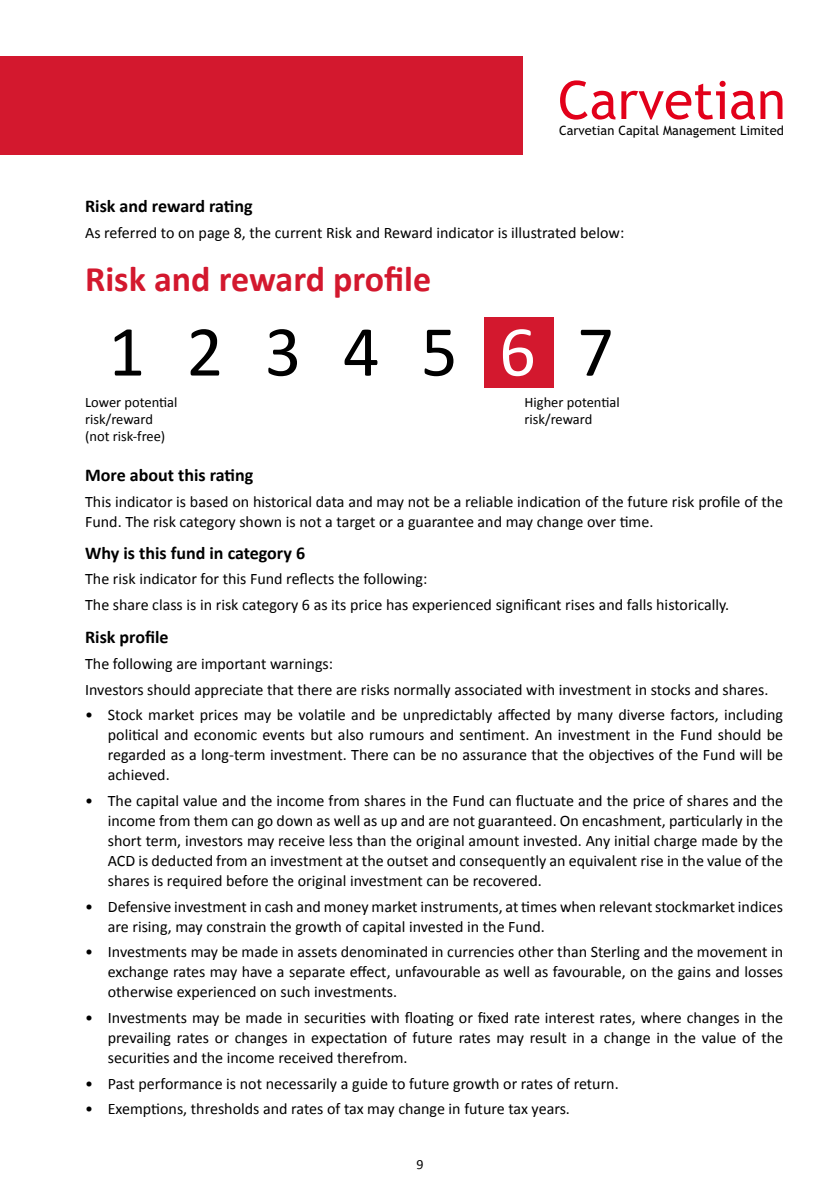
<style>
.page{position:relative;width:840px;height:1191px;background:#fff}
.page>*{position:absolute;margin:0;border:0;box-sizing:border-box;transform-origin:0 0}
.t1{font:72.4px "Calibri";color:#000}
.t2{font:53px "Trebuchet MS";color:#e2001a}
.t3{font:700 36px "Calibri";color:#d3182e}
.t4{font:700 18px "Calibri";color:#000}
.t5{font:16px/20px "Calibri";color:#000}
.t6{font:14.4px "Calibri";color:#000}
.t7{font:14px "Calibri";color:#000}
.t8{font:12.8px "Trebuchet MS";color:#000}
.s1{color:#fff}
</style>
<div class="page">
<div style="left:0;top:57px;width:522px;height:98px;background:#d3182e"></div>
<div style="left:484px;top:317px;width:70px;height:70px;background:#d3182e"></div>
<h2 class="t2" style="left:557px;top:69px;width:229px">Carvetian</h2>
<p class="t8" style="left:558px;top:123px;width:226px">Carvetian Capital Management Limited</p>
<p class="t4" style="left:85px;top:194px;width:169px">Risk and reward rating</p>
<p class="t5" style="left:85px;top:222px;width:540px">As referred to on page 8, the current Risk and Reward indicator is illustrated below:</p>
<h3 class="t3" style="left:85px;top:256px;width:347px">Risk and reward profile</h3>
<h1 class="t1" style="left:108px;top:306px;width:507px">1 2 3 4 5 <span class="s1">6</span> 7</h1>
<p class="t6" style="left:85px;top:393px;width:94px">Lower potential</p>
<p class="t6" style="left:524px;top:393px;width:97px">Higher potential</p>
<p class="t6" style="left:85px;top:410px;width:69px">risk/reward</p>
<p class="t6" style="left:524px;top:410px;width:69px">risk/reward</p>
<p class="t6" style="left:85px;top:427px;width:82px">(not risk-free)</p>
<p class="t4" style="left:85px;top:464px;width:169px">More about this rating</p>
<p class="t5" style="left:85px;top:492px;width:699px">This indicator is based on historical data and may not be a reliable indication of the future risk profile of the<br>Fund. The risk category shown is not a target or a guarantee and may change over time.</p>
<p class="t4" style="left:85px;top:541px;width:221px">Why is this fund in category 6</p>
<p class="t5" style="left:85px;top:566px;width:645px;line-height:25.6px">The risk indicator for this Fund reflects the following:<br>The share class is in risk category 6 as its price has experienced significant rises and falls historically.</p>
<p class="t4" style="left:85px;top:626px;width:85px">Risk profile</p>
<p class="t5" style="left:85px;top:651px;width:684px;line-height:25.6px">The following are important warnings:<br>Investors should appreciate that there are risks normally associated with investment in stocks and shares.</p>
<p class="t5" style="left:108px;top:705px;width:676px;text-align:justify;text-indent:-23px">• Stock market prices may be volatile and be unpredictably affected by many diverse factors, including political and economic events but also rumours and sentiment. An investment in the Fund should be regarded as a long-term investment. There can be no assurance that the objectives of the Fund will be achieved.</p>
<p class="t5" style="left:108px;top:790px;width:676px;text-align:justify;text-indent:-23px">• The capital value and the income from shares in the Fund can fluctuate and the price of shares and the income from them can go down as well as up and are not guaranteed. On encashment, particularly in the short term, investors may receive less than the original amount invested. Any initial charge made by the ACD is deducted from an investment at the outset and consequently an equivalent rise in the value of the shares is required before the original investment can be recovered.</p>
<p class="t5" style="left:108px;top:896px;width:676px;text-indent:-23px">• Defensive investment in cash and money market instruments, at times when relevant stockmarket indices are rising, may constrain the growth of capital invested in the Fund.</p>
<p class="t5" style="left:108px;top:942px;width:676px;text-align:justify;text-indent:-23px">• Investments may be made in assets denominated in currencies other than Sterling and the movement in exchange rates may have a separate effect, unfavourable as well as favourable, on the gains and losses otherwise experienced on such investments.</p>
<p class="t5" style="left:108px;top:1007px;width:676px;text-align:justify;text-indent:-23px">• Investments may be made in securities with floating or fixed rate interest rates, where changes in the prevailing rates or changes in expectation of future rates may result in a change in the value of the securities and the income received therefrom.</p>
<p class="t5" style="left:85px;top:1073px;width:535px">• Past performance is not necessarily a guide to future growth or rates of return.</p>
<p class="t5" style="left:85px;top:1099px;width:486px">• Exemptions, thresholds and rates of tax may change in future tax years.</p>
<p class="t7" style="left:416px;top:1155px;width:9px">9</p>
</div>
